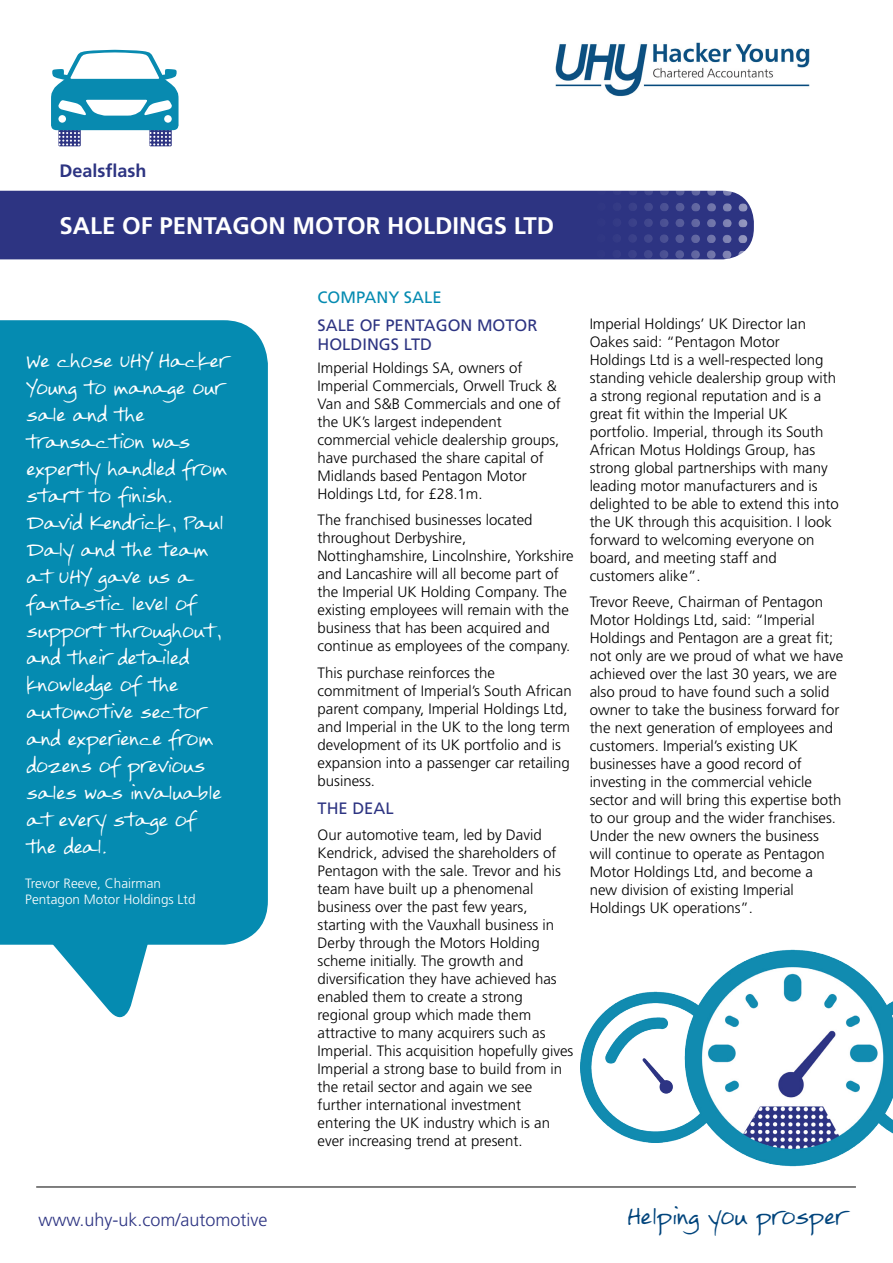
<style>
.page{position:relative;width:893px;height:1263px;background:#fff}
.page>*{position:absolute;margin:0;border:0;box-sizing:border-box;transform-origin:0 0}
.t1{font:700 24px "Frutiger LT Std";color:#fff}
.t2{font:300 18px "Frutiger LT Std";color:#2d3482}
.t3{font:18px "FG Rebecca";color:#00447c}
.t4{font:700 18px "Frutiger LT Std";color:#2d3482}
.t5{font:16.5px/19.5px "Frutiger LT Std";color:#2d3482}
.t6{font:16.5px "Frutiger LT Std";color:#058bb1}
.t7{font:300 15px/18px "Frutiger LT Std";color:#000}
.t8{font:15px/27px "FG Rebecca";color:#fff}
.t9{font:300 13.5px/16.5px "Frutiger LT Std";color:#fff}
</style>
<div class="page">
<hr style="left:36px;top:1187px;width:820px;height:1px;background:#000">
<img style="left:556px;top:43px;width:253px;height:54px">
<div style="left:0;top:191px;width:754px;height:68px;background:#2d3482"></div>
<svg style="left:51px;top:50px;width:128px;height:96px"></svg>
<div style="left:739px;top:188px;width:8px;height:8px;background:#fff;border-radius:50%"></div>
<div style="left:739px;top:203px;width:8px;height:9px;background:#9094bd;border-radius:50%"></div>
<div style="left:739px;top:219px;width:8px;height:9px;background:#9094bd;border-radius:50%"></div>
<div style="left:738px;top:235px;width:9px;height:8px;background:#9094bd;border-radius:50%"></div>
<svg style="left:738px;top:250px;width:9px;height:9px"></svg>
<svg style="left:723px;top:187px;width:9px;height:9px"></svg>
<svg style="left:723px;top:203px;width:9px;height:9px"></svg>
<svg style="left:723px;top:219px;width:9px;height:9px"></svg>
<div style="left:723px;top:235px;width:8px;height:8px;background:#7f83b3;border-radius:50%"></div>
<div style="left:723px;top:250px;width:8px;height:9px;background:#7f83b3;border-radius:50%"></div>
<svg style="left:707px;top:187px;width:9px;height:9px"></svg>
<svg style="left:707px;top:203px;width:9px;height:9px"></svg>
<div style="left:707px;top:219px;width:9px;height:9px;background:#6f74a9;border-radius:50%"></div>
<div style="left:707px;top:235px;width:9px;height:8px;background:#6f74a9;border-radius:50%"></div>
<svg style="left:707px;top:250px;width:9px;height:9px"></svg>
<svg style="left:691px;top:187px;width:9px;height:9px"></svg>
<svg style="left:691px;top:203px;width:9px;height:9px"></svg>
<div style="left:691px;top:219px;width:9px;height:8px;background:#6166a1;border-radius:50%"></div>
<svg style="left:691px;top:234px;width:9px;height:9px"></svg>
<svg style="left:691px;top:250px;width:9px;height:9px"></svg>
<svg style="left:676px;top:187px;width:8px;height:9px"></svg>
<div style="left:676px;top:203px;width:8px;height:9px;background:#555b9a;border-radius:50%"></div>
<div style="left:676px;top:219px;width:8px;height:8px;background:#565b9a;border-radius:50%"></div>
<div style="left:675px;top:234px;width:9px;height:9px;background:#555b9a;border-radius:50%"></div>
<div style="left:675px;top:250px;width:9px;height:9px;background:#555b9a;border-radius:50%"></div>
<svg style="left:660px;top:187px;width:9px;height:9px"></svg>
<div style="left:660px;top:203px;width:9px;height:8px;background:#4b5194;border-radius:50%"></div>
<div style="left:660px;top:218px;width:9px;height:9px;background:#4a5093;border-radius:50%"></div>
<div style="left:660px;top:234px;width:8px;height:9px;background:#4a5093;border-radius:50%"></div>
<div style="left:660px;top:250px;width:8px;height:9px;background:#4a5093;border-radius:50%"></div>
<svg style="left:644px;top:187px;width:9px;height:9px"></svg>
<div style="left:644px;top:203px;width:9px;height:8px;background:#41478e;border-radius:50%"></div>
<div style="left:644px;top:218px;width:9px;height:9px;background:#41478e;border-radius:50%"></div>
<div style="left:644px;top:234px;width:9px;height:9px;background:#41478e;border-radius:50%"></div>
<div style="left:644px;top:250px;width:9px;height:9px;background:#41478e;border-radius:50%"></div>
<svg style="left:628px;top:187px;width:9px;height:9px"></svg>
<div style="left:628px;top:203px;width:9px;height:8px;background:#3a4089;border-radius:50%"></div>
<div style="left:628px;top:218px;width:9px;height:9px;background:#3a4089;border-radius:50%"></div>
<div style="left:628px;top:234px;width:9px;height:9px;background:#3a4089;border-radius:50%"></div>
<div style="left:628px;top:250px;width:9px;height:9px;background:#3a4089;border-radius:50%"></div>
<svg style="left:613px;top:187px;width:8px;height:8px"></svg>
<div style="left:613px;top:202px;width:8px;height:9px;background:#343b86;border-radius:50%"></div>
<div style="left:613px;top:218px;width:8px;height:9px;background:#343b86;border-radius:50%"></div>
<div style="left:612px;top:234px;width:9px;height:9px;background:#343b86;border-radius:50%"></div>
<div style="left:612px;top:250px;width:9px;height:8px;background:#343b86;border-radius:50%"></div>
<svg style="left:597px;top:187px;width:9px;height:8px"></svg>
<div style="left:597px;top:202px;width:9px;height:9px;background:#303783;border-radius:50%"></div>
<div style="left:597px;top:218px;width:9px;height:9px;background:#303783;border-radius:50%"></div>
<div style="left:597px;top:234px;width:8px;height:9px;background:#303783;border-radius:50%"></div>
<div style="left:597px;top:250px;width:8px;height:8px;background:#303783;border-radius:50%"></div>
<svg style="left:581px;top:186px;width:9px;height:9px"></svg>
<div style="left:581px;top:202px;width:9px;height:9px;background:#2d3482;border-radius:50%"></div>
<div style="left:581px;top:218px;width:9px;height:9px;background:#2d3482;border-radius:50%"></div>
<div style="left:581px;top:234px;width:9px;height:8px;background:#2d3482;border-radius:50%"></div>
<div style="left:581px;top:249px;width:9px;height:9px;background:#2d3482;border-radius:50%"></div>
<svg style="left:565px;top:186px;width:9px;height:9px"></svg>
<div style="left:565px;top:202px;width:9px;height:9px;background:#2d3482;border-radius:50%"></div>
<div style="left:565px;top:218px;width:9px;height:9px;background:#2d3482;border-radius:50%"></div>
<div style="left:565px;top:234px;width:9px;height:8px;background:#2d3482;border-radius:50%"></div>
<div style="left:565px;top:249px;width:9px;height:9px;background:#2d3482;border-radius:50%"></div>
<div style="left:0;top:320px;width:268px;height:625px;background:#058bb1"></div>
<svg style="left:50px;top:917px;width:105px;height:101px"></svg>
<img style="left:580px;top:949px;width:313px;height:218px">
<p class="t4" style="left:60px;top:160px;width:89px">DEALSFLASH</p>
<h1 class="t1" style="left:60px;top:212px;width:496px">SALE OF PENTAGON MOTOR HOLDINGS LTD</h1>
<p class="t8" style="left:27px;top:349px;width:202px">We chose UHY Hacker<br>Young to manage our sale and the transaction was expertly handled from start to finish.<br>David Kendrick, Paul<br>Daly and the team at UHY gave us a fantastic level of support throughout, and their detailed knowledge of the automotive sector and experience from dozens of previous sales was invaluable at every stage of the deal.</p>
<p class="t9" style="left:25px;top:875px;width:172px">Trevor Reeve, Chairman<br>Pentagon Motor Holdings Ltd</p>
<p class="t6" style="left:317px;top:287px;width:126px">COMPANY SALE</p>
<p class="t5" style="left:317px;top:315px;width:222px">SALE O F PENTAGON MOTO R<br>HOLDINGS LTD</p>
<p class="t7" style="left:317px;top:359px;width:245px">Imperial Holdings SA, owners of Imperial Commercials, Orwell Truck &amp; Van and S&amp;B Commercials and one of the UK’s largest independent commercial vehicle dealership groups, have purchased the share capital of Midlands based Pentagon Motor Holdings Ltd, for £28.1m.</p>
<p class="t7" style="left:317px;top:511px;width:258px">The franchised businesses located throughout Derbyshire, Nottinghamshire, Lincolnshire, Yorkshire and Lancashire will all become part of the Imperial UK Holding Company. The existing employees will remain with the business that has been acquired and continue as employees of the company.</p>
<p class="t7" style="left:317px;top:664px;width:256px">This purchase reinforces the commitment of Imperial’s South African parent company, Imperial Holdings Ltd, and Imperial in the UK to the long term development of its UK portfolio and is expansion into a passenger car retailing business.</p>
<p class="t5" style="left:317px;top:798px;width:78px">THE DEAL</p>
<p class="t7" style="left:317px;top:826px;width:257px">Our automotive team, led by David Kendrick, advised the shareholders of Pentagon with the sale. Trevor and his team have built up a phenomenal business over the past few years, starting with the Vauxhall business in Derby through the Motors Holding scheme initially. The growth and diversification they have achieved has enabled them to create a strong regional group which made them attractive to many acquirers such as Imperial. This acquisition hopefully gives Imperial a strong base to build from in the retail sector and again we see further international investment entering the UK industry which is an ever increasing trend at present.</p>
<p class="t7" style="left:590px;top:315px;width:251px">Imperial Holdings’ UK Director Ian Oakes said: “Pentagon Motor Holdings Ltd is a well-respected long standing vehicle dealership group with a strong regional reputation and is a great fit within the Imperial UK portfolio. Imperial, through its South African Motus Holdings Group, has strong global partnerships with many leading motor manufacturers and is delighted to be able to extend this into the UK through this acquisition. I look forward to welcoming everyone on board, and meeting staff and customers alike”.</p>
<p class="t7" style="left:590px;top:593px;width:255px">Trevor Reeve, Chairman of Pentagon Motor Holdings Ltd, said: “Imperial Holdings and Pentagon are a great fit; not only are we proud of what we have achieved over the last 30 years, we are also proud to have found such a solid owner to take the business forward for the next generation of employees and customers. Imperial’s existing UK businesses have a good record of investing in the commercial vehicle sector and will bring this expertise both to our group and the wider franchises.<br>Under the new owners the business will continue to operate as Pentagon Motor Holdings Ltd, and become a new division of existing Imperial Holdings UK operations”.</p>
<p class="t2" style="left:38px;top:1210px;width:231px">www.uhy-uk.com/automotive</p>
<p class="t3" style="left:628px;top:1207px;width:219px">Helping you prosper</p>
</div>
